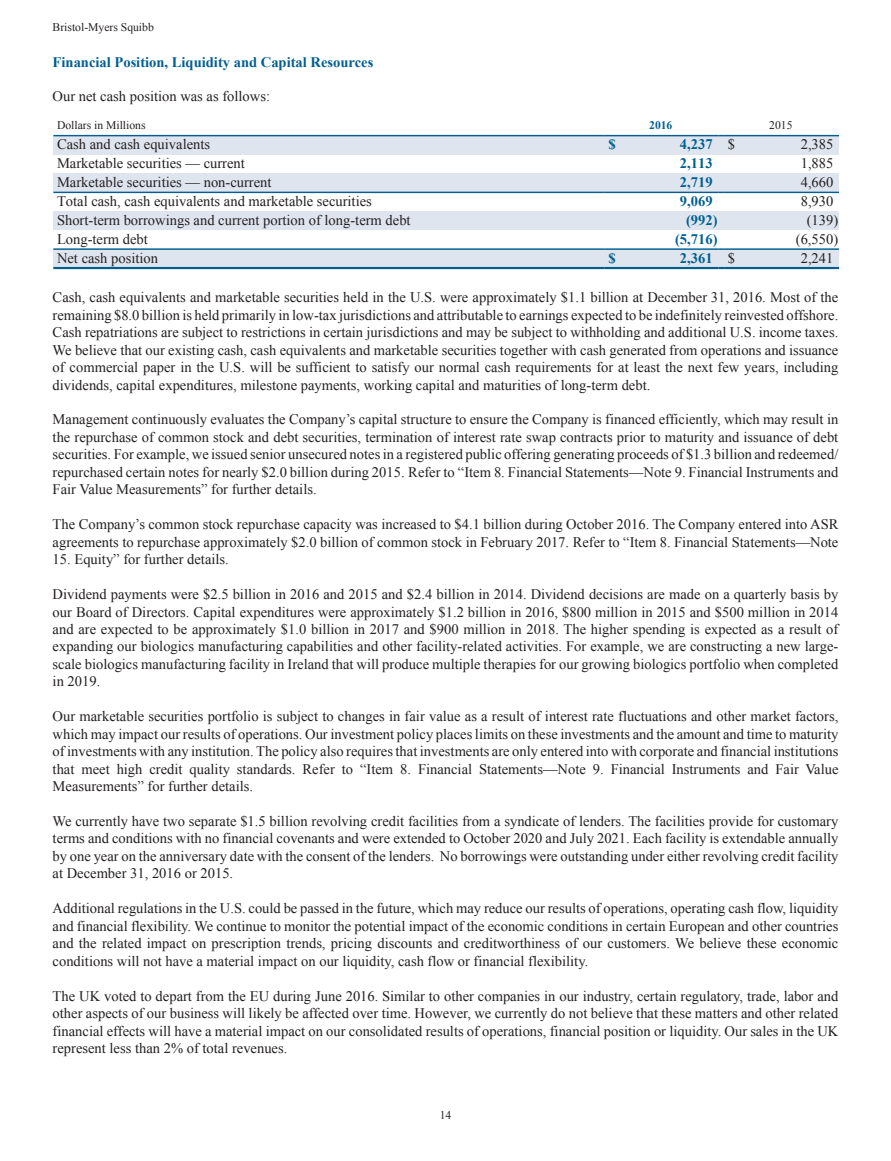
<style>
.page{position:relative;width:891px;height:1161px;background:#fff}
.page>*{position:absolute;margin:0;border:0;box-sizing:border-box;transform-origin:0 0}
.t1{font:14.55px/17.4px "Times New Roman";color:#231f20;text-align:justify}
.t2{font:700 14.55px "Times New Roman";color:#005f91}
.t3{font:11.7px "Times New Roman";color:#231f20}
.t4{font:700 11.7px "Times New Roman";color:#005f91}
.s1{font-weight:400;color:#231f20}
</style>
<div class="page">
<div style="left:53px;top:136px;width:786px;height:19px;background:#dfe5ee"></div>
<div style="left:53px;top:173px;width:786px;height:19px;background:#dfe5ee"></div>
<div style="left:53px;top:211px;width:786px;height:19px;background:#dfe5ee"></div>
<div style="left:53px;top:249px;width:786px;height:19px;background:#dfe5ee"></div>
<hr style="left:53px;top:135px;width:546px;height:1px;background:#005f91">
<hr style="left:605px;top:135px;width:113px;height:1px;background:#005f91">
<hr style="left:724px;top:135px;width:115px;height:1px;background:#005f91">
<hr style="left:53px;top:192px;width:546px;height:1px;background:#005f91">
<hr style="left:605px;top:192px;width:113px;height:1px;background:#005f91">
<hr style="left:724px;top:192px;width:115px;height:1px;background:#005f91">
<hr style="left:53px;top:248px;width:546px;height:2px;background:#005f91">
<hr style="left:53px;top:267px;width:546px;height:2px;background:#005f91">
<svg style="left:599px;top:248px;width:6px;height:2px"></svg>
<svg style="left:599px;top:267px;width:6px;height:2px"></svg>
<hr style="left:605px;top:248px;width:113px;height:2px;background:#005f91">
<hr style="left:605px;top:267px;width:113px;height:2px;background:#005f91">
<svg style="left:718px;top:248px;width:6px;height:2px"></svg>
<svg style="left:718px;top:267px;width:6px;height:2px"></svg>
<hr style="left:724px;top:248px;width:115px;height:2px;background:#005f91">
<hr style="left:724px;top:267px;width:115px;height:2px;background:#005f91">
<p class="t3" style="left:53px;top:20px;width:103px">Bristol-Myers Squibb</p>
<p class="t2" style="left:53px;top:54px;width:322px">Financial Position, Liquidity and Capital Resources</p>
<p class="t1" style="left:53px;top:88px;width:219px">Our net cash position was as follows:</p>
<p class="t3" style="left:57px;top:119px;width:90px">Dollars in Millions</p>
<p class="t4" style="left:649px;top:119px;width:25px">2016</p>
<p class="t3" style="left:769px;top:119px;width:25px">2015</p>
<p class="t1" style="left:57px;top:136px;width:155px">Cash and cash equivalents</p>
<p class="t2" style="left:608px;top:136px;width:9px">$</p>
<p class="t2" style="left:680px;top:136px;width:57px">4,237 <span class="s1">$</span></p>
<p class="t1" style="left:801px;top:136px;width:34px">2,385</p>
<p class="t1" style="left:57px;top:155px;width:189px">Marketable securities — current</p>
<p class="t2" style="left:680px;top:155px;width:34px">2,113</p>
<p class="t1" style="left:801px;top:155px;width:34px">1,885</p>
<p class="t1" style="left:57px;top:174px;width:216px">Marketable securities — non-current</p>
<p class="t2" style="left:680px;top:174px;width:34px">2,719</p>
<p class="t1" style="left:801px;top:174px;width:34px">4,660</p>
<p class="t1" style="left:57px;top:192px;width:316px">Total cash, cash equivalents and marketable securities</p>
<p class="t2" style="left:680px;top:193px;width:34px">9,069</p>
<p class="t1" style="left:801px;top:192px;width:34px">8,930</p>
<p class="t1" style="left:57px;top:211px;width:355px">Short-term borrowings and current portion of long-term debt</p>
<p class="t2" style="left:686px;top:212px;width:33px">(992)</p>
<p class="t1" style="left:807px;top:211px;width:33px">(139)</p>
<p class="t1" style="left:57px;top:230px;width:92px">Long-term debt</p>
<p class="t2" style="left:675px;top:231px;width:44px">(5,716)</p>
<p class="t1" style="left:796px;top:230px;width:44px">(6,550)</p>
<p class="t1" style="left:57px;top:249px;width:103px">Net cash position</p>
<p class="t2" style="left:608px;top:250px;width:9px">$</p>
<p class="t2" style="left:680px;top:250px;width:57px">2,361 <span class="s1">$</span></p>
<p class="t1" style="left:801px;top:249px;width:34px">2,241</p>
<p class="t1" style="left:53px;top:289px;width:787px">Cash, cash equivalents and marketable securities held in the U.S. were approximately $1.1 billion at December 31, 2016. Most of the remaining $8.0 billion is held primarily in low-tax jurisdictions and attributable to earnings expected to be indefinitely reinvested offshore.<br>Cash repatriations are subject to restrictions in certain jurisdictions and may be subject to withholding and additional U.S. income taxes.<br>We believe that our existing cash, cash equivalents and marketable securities together with cash generated from operations and issuance of commercial paper in the U.S. will be sufficient to satisfy our normal cash requirements for at least the next few years, including dividends, capital expenditures, milestone payments, working capital and maturities of long-term debt.</p>
<p class="t1" style="left:53px;top:411px;width:787px">Management continuously evaluates the Company’s capital structure to ensure the Company is financed efficiently, which may result in the repurchase of common stock and debt securities, termination of interest rate swap contracts prior to maturity and issuance of debt securities. For example, we issued senior unsecured notes in a registered public offering generating proceeds of $1.3 billion and redeemed/ repurchased certain notes for nearly $2.0 billion during 2015. Refer to “Item 8. Financial Statements—Note 9. Financial Instruments and Fair Value Measurements” for further details.</p>
<p class="t1" style="left:53px;top:516px;width:787px">The Company’s common stock repurchase capacity was increased to $4.1 billion during October 2016. The Company entered into ASR agreements to repurchase approximately $2.0 billion of common stock in February 2017. Refer to “Item 8. Financial Statements—Note</p>
<p class="t1" style="left:53px;top:551px;width:178px">15. Equity” for further details.</p>
<p class="t1" style="left:53px;top:585px;width:787px">Dividend payments were $2.5 billion in 2016 and 2015 and $2.4 billion in 2014. Dividend decisions are made on a quarterly basis by our Board of Directors. Capital expenditures were approximately $1.2 billion in 2016, $800 million in 2015 and $500 million in 2014 and are expected to be approximately $1.0 billion in 2017 and $900 million in 2018. The higher spending is expected as a result of expanding our biologics manufacturing capabilities and other facility-related activities. For example, we are constructing a new large&shy;scale biologics manufacturing facility in Ireland that will produce multiple therapies for our growing biologics portfolio when completed in 2019.</p>
<p class="t1" style="left:53px;top:708px;width:787px">Our marketable securities portfolio is subject to changes in fair value as a result of interest rate fluctuations and other market factors, which may impact our results of operations. Our investment policy places limits on these investments and the amount and time to maturity of investments with any institution. The policy also requires that investments are only entered into with corporate and financial institutions that meet high credit quality standards. Refer to “Item 8. Financial Statements—Note 9. Financial Instruments and Fair Value Measurements” for further details.</p>
<p class="t1" style="left:53px;top:812px;width:787px">We currently have two separate $1.5 billion revolving credit facilities from a syndicate of lenders. The facilities provide for customary terms and conditions with no financial covenants and were extended to October 2020 and July 2021. Each facility is extendable annually by one year on the anniversary date with the consent of the lenders. No borrowings were outstanding under either revolving credit facility at December 31, 2016 or 2015.</p>
<p class="t1" style="left:53px;top:900px;width:787px">Additional regulations in the U.S. could be passed in the future, which may reduce our results of operations, operating cash flow, liquidity and financial flexibility. We continue to monitor the potential impact of the economic conditions in certain European and other countries and the related impact on prescription trends, pricing discounts and creditworthiness of our customers. We believe these economic conditions will not have a material impact on our liquidity, cash flow or financial flexibility.</p>
<p class="t1" style="left:53px;top:987px;width:787px">The UK voted to depart from the EU during June 2016. Similar to other companies in our industry, certain regulatory, trade, labor and other aspects of our business will likely be affected over time. However, we currently do not believe that these matters and other related financial effects will have a material impact on our consolidated results of operations, financial position or liquidity. Our sales in the UK represent less than 2% of total revenues.</p>
<p class="t3" style="left:440px;top:1108px;width:13px">14</p>
</div>
